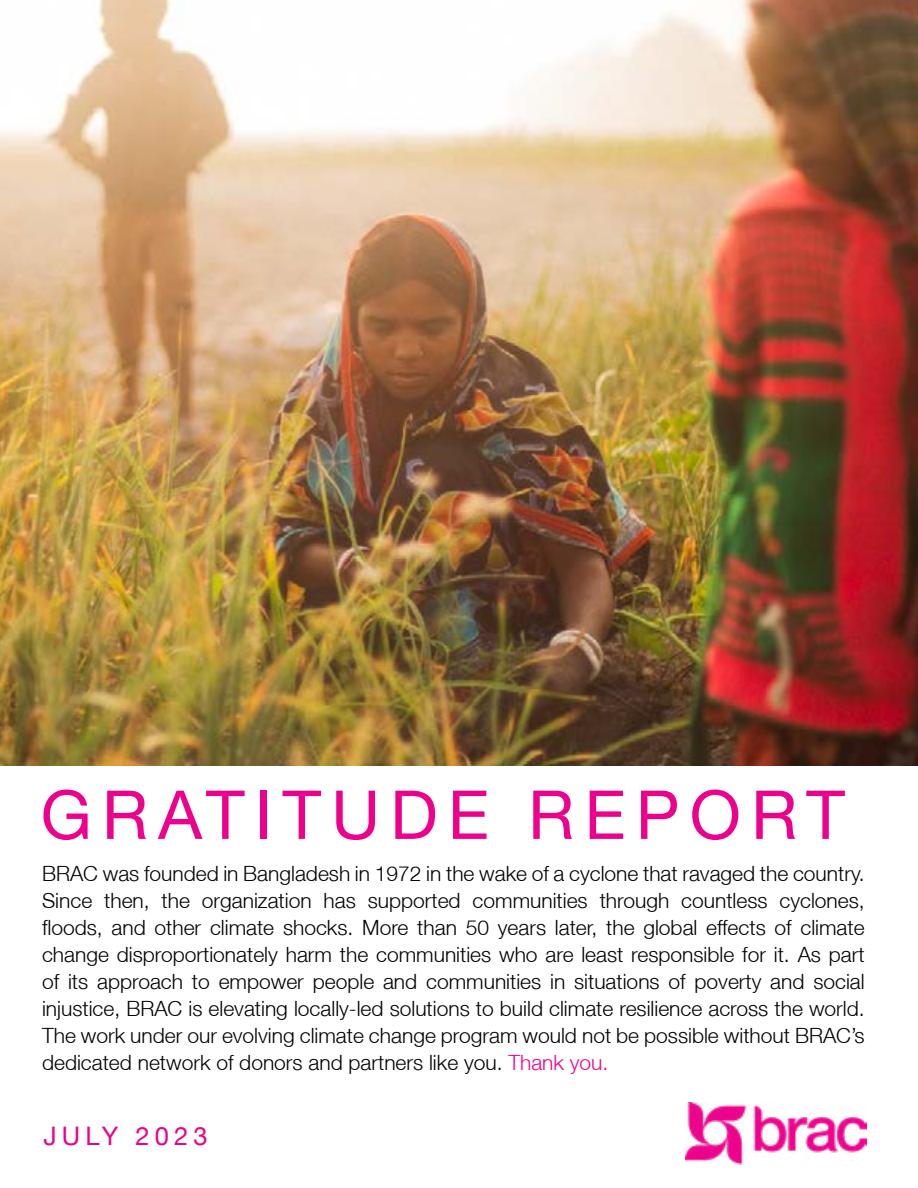
<style>
.page{position:relative;width:918px;height:1188px;background:#fff}
.page>*{position:absolute;margin:0;border:0;box-sizing:border-box;transform-origin:0 0}
.t1{font:67.5px "Helvetica Neue LT";letter-spacing:.15em;color:#ec008c}
.t2{font:25.5px "Helvetica Neue LT";letter-spacing:.2em;color:#ec008c}
.Body_Text{font:300 21px/27px "Helvetica Neue LT";color:#000;text-align:justify}
.s1{color:#ec008c}
</style>
<div class="page">
<img style="left:685px;top:1102px;width:182px;height:63px">
<img style="left:0;top:0;width:918px;height:765px">
<p class="t1" style="left:41px;top:775px;width:806px">GRATITUDE REPORT</p>
<p class="Body_Text" style="left:42px;top:860px;width:824px">BRAC was founded in Bangladesh in 1972 in the wake of a cyclone that ravaged the country.<br>Since then, the organization has supported communities through countless cyclones, floods, and other climate shocks. More than 50 years later, the global effects of climate change disproportionately harm the communities who are least responsible for it. As part of its approach to empower people and communities in situations of poverty and social injustice, BRAC is elevating locally-led solutions to build climate resilience across the world.<br>The work under our evolving climate change program would not be possible without BRAC’s dedicated network of donors and partners like you. <span class="s1">Thank you.</span></p>
<p class="t2" style="left:44px;top:1120px;width:166px">JULY 2023</p>
</div>
